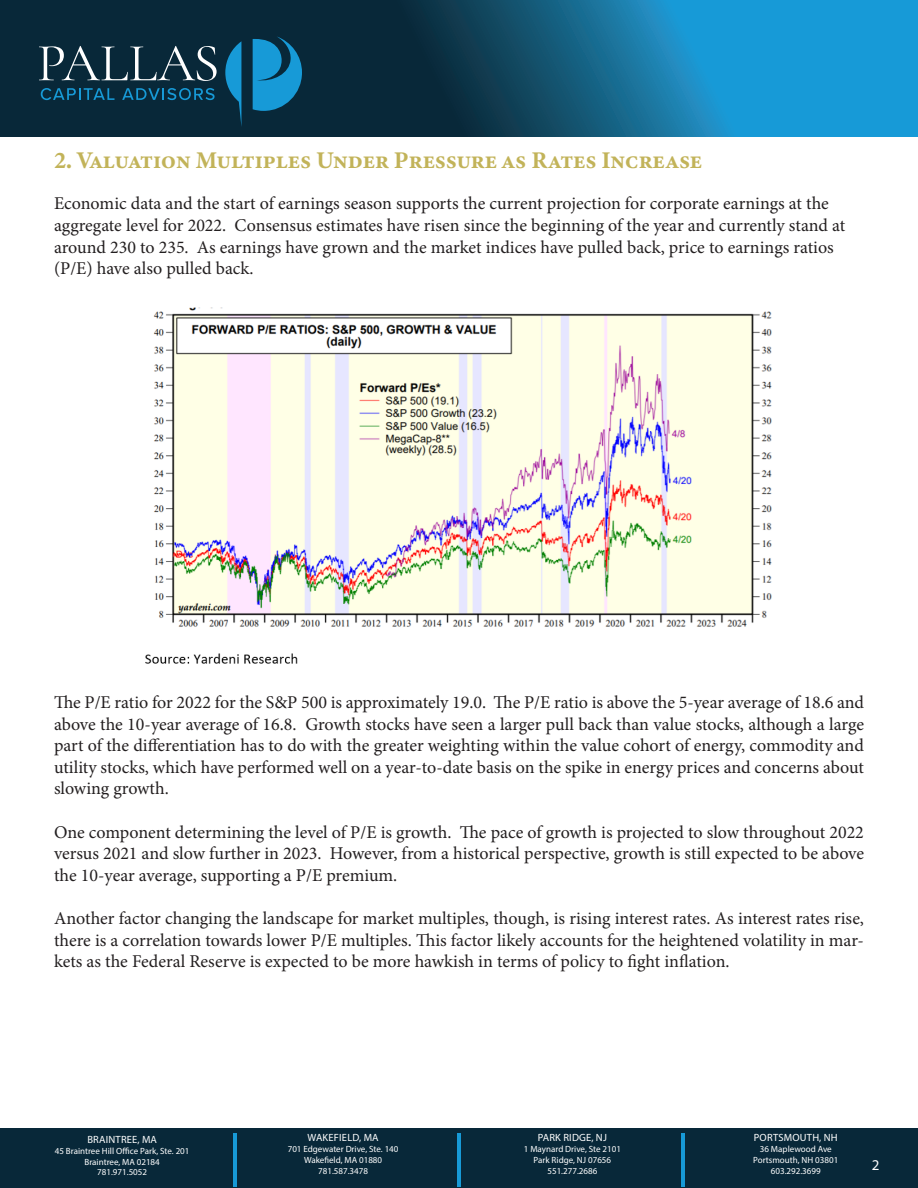
<style>
.page{position:relative;width:918px;height:1188px;background:#fff}
.page>*{position:absolute;margin:0;border:0;box-sizing:border-box;transform-origin:0 0}
.t1{font:54px "Myriad Pro";color:#179ad7}
.t2{font:24px "Minion Variable Concept";color:#c2b359}
.t3{font:18px/21.6px "Minion Pro";color:#231f20;text-align:justify}
.t4{font:15px "Myriad Pro";color:#fff}
.t5{font:10.5px "Myriad Pro";letter-spacing:.02em;color:#fff}
.t6{font:9px "Myriad Pro";color:#fff}
</style>
<div class="page">
<svg style="left:0;top:0;width:917px;height:137px;background:#105778"></svg>
<svg style="left:225px;top:41px;width:16px;height:86px"></svg>
<svg style="left:253px;top:36px;width:49px;height:75px;background:#1279a9"></svg>
<svg style="left:39px;top:46px;width:178px;height:35px;background:#354f5d"></svg>
<svg style="left:41px;top:88px;width:74px;height:12px"></svg>
<svg style="left:122px;top:88px;width:93px;height:12px"></svg>
<hr style="left:917px;top:0;width:1px;height:137px;background:#179ad7">
<div style="left:0;top:1128px;width:918px;height:60px;background:#082839"></div>
<img style="left:145px;top:307px;width:627px;height:357px">
<p class="t2" style="left:54px;top:144px;width:650px">2. Valuation Multiples Under Pressure as Rates Increase</p>
<p class="t3" style="left:54px;top:193px;width:793px;text-align:left">Economic data and the start of earnings season supports the current projection for corporate earnings at the aggregate level for 2022. Consensus estimates have risen since the beginning of the year and currently stand at around 230 to 235. As earnings have grown and the market indices have pulled back, price to earnings ratios (P/E) have also pulled back.</p>
<p class="t3" style="left:54px;top:692px;width:812px">The P/E ratio for 2022 for the S&amp;P 500 is approximately 19.0. The P/E ratio is above the 5-year average of 18.6 and above the 10-year average of 16.8. Growth stocks have seen a larger pull back than value stocks, although a large part of the differentiation has to do with the greater weighting within the value cohort of energy, commodity and utility stocks, which have performed well on a year-to-date basis on the spike in energy prices and concerns about slowing growth.</p>
<p class="t3" style="left:54px;top:821px;width:812px">One component determining the level of P/E is growth. The pace of growth is projected to slow throughout 2022 versus 2021 and slow further in 2023. However, from a historical perspective, growth is still expected to be above the 10-year average, supporting a P/E premium.</p>
<p class="t3" style="left:54px;top:908px;width:812px">Another factor changing the landscape for market multiples, though, is rising interest rates. As interest rates rise, there is a correlation towards lower P/E multiples. This factor likely accounts for the heightened volatility in mar&shy;kets as the Federal Reserve is expected to be more hawkish in terms of policy to fight inflation.</p>
<p class="t5" style="left:87px;top:1133px;width:71px">BRAINTREE, MA</p>
<p class="t6" style="left:55px;top:1145px;width:136px">45 Braintree Hill Office Park, Ste. 201</p>
<p class="t6" style="left:85px;top:1156px;width:77px">Braintree, MA 02184</p>
<p class="t6" style="left:97px;top:1167px;width:51px">781.971.5052</p>
<p class="t1" style="left:228px;top:1123px;width:14px">|</p>
<p class="t1" style="left:453px;top:1123px;width:14px">|</p>
<p class="t5" style="left:754px;top:1131px;width:85px">PORTSMOUTH, NH</p>
<p class="t1" style="left:677px;top:1123px;width:14px">|</p>
<p class="t5" style="left:538px;top:1131px;width:71px">PARK RIDGE, NJ</p>
<p class="t6" style="left:524px;top:1144px;width:99px">1 Maynard Drive, Ste 2101</p>
<p class="t6" style="left:534px;top:1154px;width:79px">Park Ridge, NJ 07656</p>
<p class="t6" style="left:547px;top:1165px;width:51px">551.277.2686</p>
<p class="t5" style="left:308px;top:1131px;width:73px">WAKEFIELD, MA</p>
<p class="t6" style="left:288px;top:1144px;width:112px">701 Edgewater Drive, Ste. 140</p>
<p class="t6" style="left:304px;top:1154px;width:80px">Wakefield, MA 01880</p>
<p class="t6" style="left:318px;top:1165px;width:51px">781.587.3478</p>
<p class="t6" style="left:760px;top:1144px;width:73px">36 Maplewood Ave</p>
<p class="t6" style="left:753px;top:1154px;width:87px">Portsmouth, NH 03801</p>
<p class="t6" style="left:771px;top:1165px;width:51px">603.292.3699</p>
<p class="t4" style="left:872px;top:1156px;width:9px">2</p>
</div>
